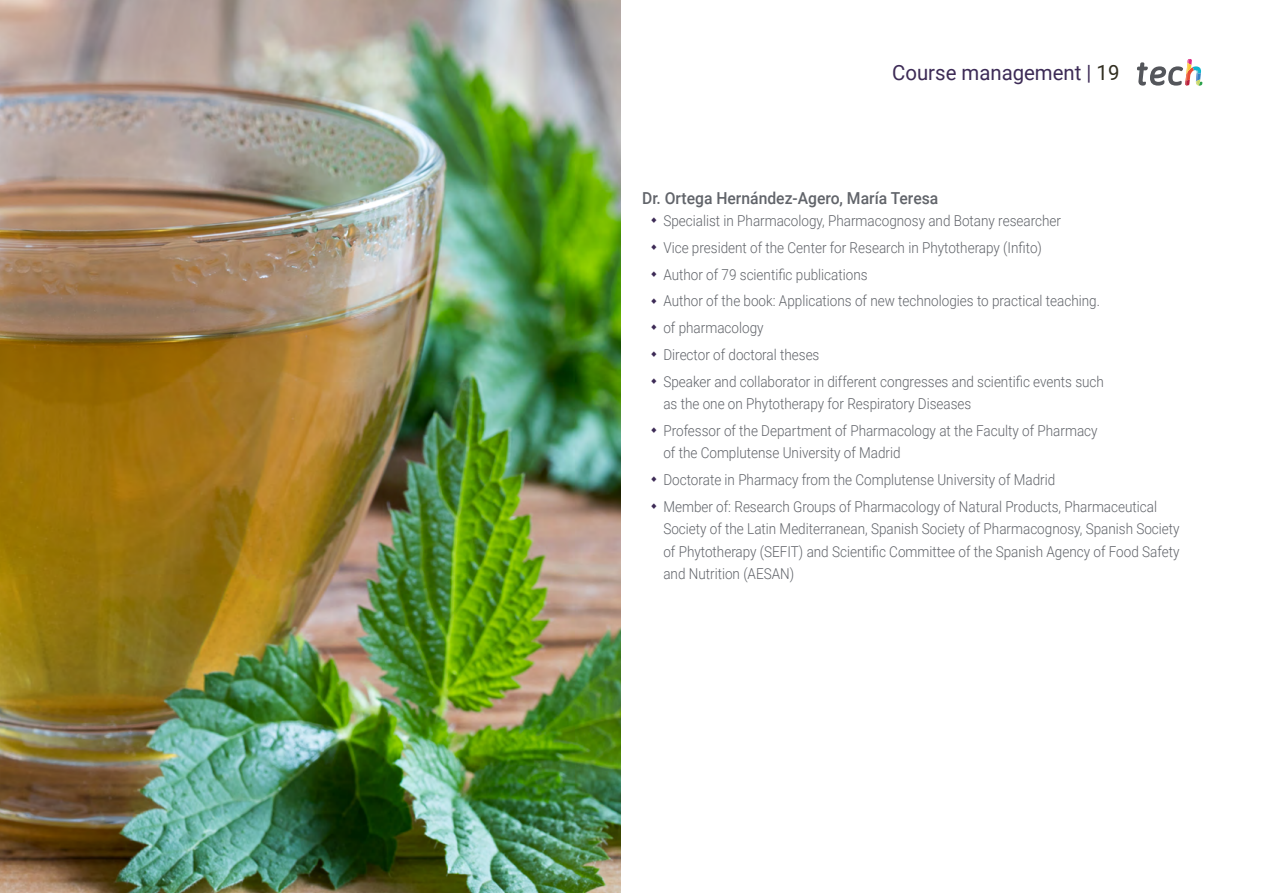
<style>
.page{position:relative;width:1263px;height:893px;background:#fff}
.page>*{position:absolute;margin:0;border:0;box-sizing:border-box;transform-origin:0 0}
.t1{font:21px "Roboto";color:#3d2b56}
.t2{font:500 16.5px "Roboto";color:#61646a;scale:.95 1}
.t3{font:300 15px/26.7px "Roboto";color:#61646a;scale:.9 1}
.s1{color:#312e20}
</style>
<div class="page">
<svg style="left:1137px;top:59px;width:65px;height:27px"></svg>
<img style="left:0;top:0;width:621px;height:893px">
<h1 class="t1" style="left:892px;top:57px;width:229px">Course management | <span class="s1">19</span></h1>
<p class="t2" style="left:642px;top:186px;width:313px">Dr. Ortega Hernández-Agero, María Teresa</p>
<p class="t3" style="left:663px;top:207px;width:491px">Specialist in Pharmacology, Pharmacognosy and Botany researcher<br>Vice president of the Center for Research in Phytotherapy (Infito)<br>Author of 79 scientific publications<br>Author of the book: Applications of new technologies to practical teaching. of pharmacology<br>Director of doctoral theses<br>Speaker and collaborator in different congresses and scientific events such</p>
<p class="t3" style="left:663px;top:390px;width:484px">as the one on Phytotherapy for Respiratory Diseases<br>Professor of the Department of Pharmacology at the Faculty of Pharmacy</p>
<p class="t3" style="left:663px;top:439px;width:550px">of the Complutense University of Madrid<br>Doctorate in Pharmacy from the Complutense University of Madrid<br>Member of: Research Groups of Pharmacology of Natural Products, Pharmaceutical</p>
<p class="t3" style="left:663px;top:517px;width:575px;line-height:22.5px;text-align:justify">Society of the Latin Mediterranean, Spanish Society of Pharmacognosy, Spanish Society of Phytotherapy (SEFIT) and Scientific Committee of the Spanish Agency of Food Safety and Nutrition (AESAN)</p>
</div>
